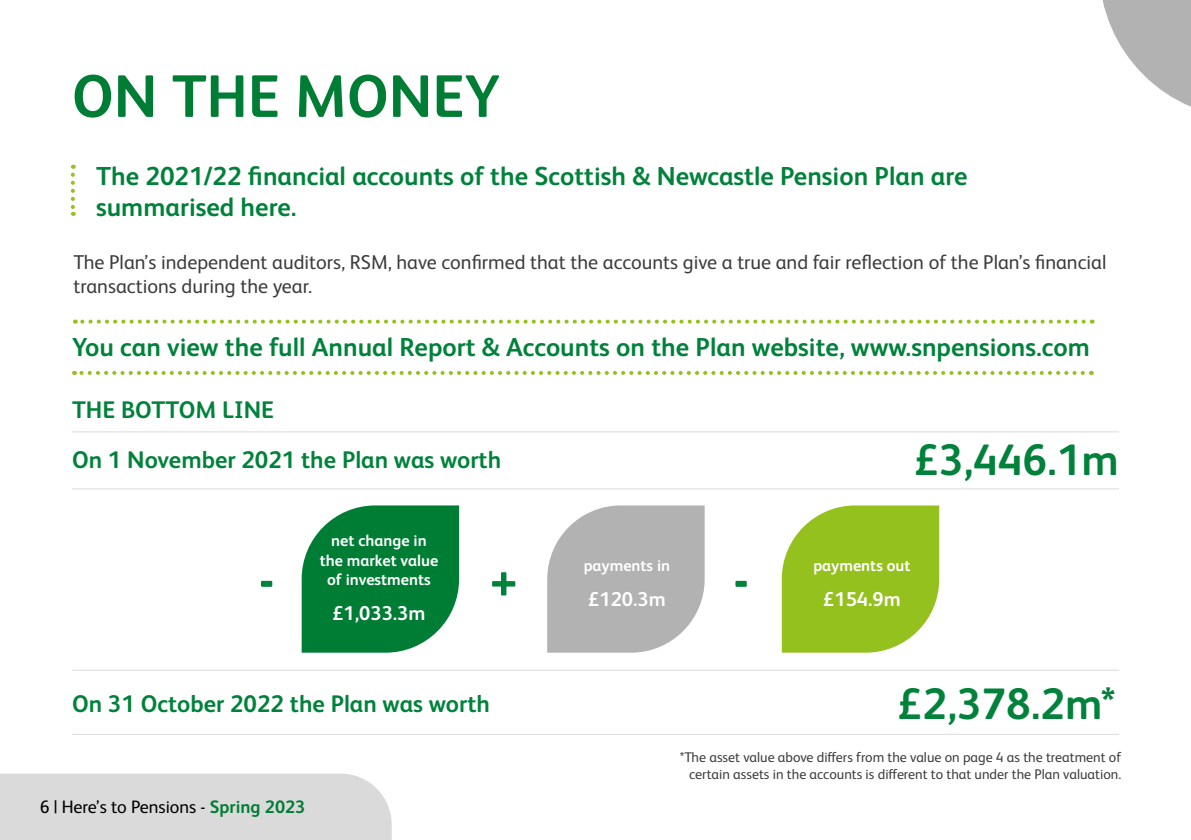
<style>
.page{position:relative;width:1191px;height:840px;background:#fff}
.page>*{position:absolute;margin:0;border:0;box-sizing:border-box;transform-origin:0 0}
.t1{font:700 60px "HEINEKEN Core";color:#007d35}
.t2{font:700 52px "HEINEKEN Core";color:#00823b}
.t3{font:700 44px "HEINEKEN Core";color:#00823b}
.t4{font:700 26px/31.2px "HEINEKEN Core";color:#00823b}
.t5{font:700 24px/49px "HEINEKEN Core";color:#00823b}
.t6{font:20px/24px "HEINEKEN Core";color:#3c3c3b}
.t7{font:700 20px "HEINEKEN Core";color:#fff}
.t8{font:18px "HEINEKEN Core";color:#000}
.t9{font:700 16px/19.2px "HEINEKEN Core";color:#fff;text-align:center}
.t10{font:14px/16.8px "HEINEKEN Core";color:#3c3c3b;text-align:right}
.s1{font-weight:700;color:#007d35}
</style>
<div class="page">
<div style="left:0;top:773px;width:392px;height:66px;background:#dadada"></div>
<hr style="left:72px;top:431px;width:1047px;height:1px;background:#dadada">
<hr style="left:72px;top:488px;width:1047px;height:1px;background:#dadada">
<hr style="left:72px;top:669px;width:1047px;height:1px;background:#dadada">
<hr style="left:72px;top:733px;width:1047px;height:1px;background:#dadada">
<svg style="left:302px;top:505px;width:157px;height:147px;background:#198a49"></svg>
<svg style="left:547px;top:505px;width:157px;height:147px;background:#bab9b9"></svg>
<svg style="left:782px;top:505px;width:157px;height:147px;background:#9fc735"></svg>
<svg style="left:71px;top:165px;width:4px;height:51px"></svg>
<svg style="left:1102px;top:0;width:89px;height:107px"></svg>
<svg style="left:75px;top:319px;width:1008px;height:4px"></svg>
<svg style="left:74px;top:371px;width:1008px;height:4px"></svg>
<h1 class="t1" style="left:72px;top:54px;width:429px">ON THE MONEY</h1>
<p class="t4" style="left:96px;top:158px;width:873px">The 2021/22 financial accounts of the Scottish &amp; Newcastle Pension Plan are summarised here.</p>
<p class="t6" style="left:73px;top:248px;width:1034px">The Plan’s independent auditors, RSM, have confirmed that the accounts give a true and fair reflection of the Plan’s financial transactions during the year.</p>
<p class="t4" style="left:72px;top:330px;width:1019px">You can view the full Annual Report &amp; Accounts on the Plan website, www.snpensions.com</p>
<p class="t5" style="left:72px;top:384px;width:431px">THE BOTTOM LINE<br>On 1 November 2021 the Plan was worth</p>
<p class="t9" style="left:320px;top:530px;width:120px">net change in the market value of investments</p>
<p class="t7" style="left:332px;top:599px;width:95px">£1,033.3m</p>
<p class="t9" style="left:583px;top:554px;width:88px">payments in</p>
<p class="t7" style="left:588px;top:584px;width:79px">£120.3m</p>
<h2 class="t2" style="left:259px;top:542px;width:16px">-</h2>
<h2 class="t2" style="left:490px;top:542px;width:29px">+</h2>
<h2 class="t2" style="left:733px;top:542px;width:16px">-</h2>
<h3 class="t3" style="left:914px;top:429px;width:206px">£3,446.1m</h3>
<p class="t9" style="left:813px;top:554px;width:99px">payments out</p>
<p class="t7" style="left:823px;top:584px;width:79px">£154.9m</p>
<p class="t5" style="left:72px;top:677px;width:419px">On 31 October 2022 the Plan was worth</p>
<h3 class="t3" style="left:897px;top:672px;width:220px">£2,378.2m*</h3>
<p class="t8" style="left:40px;top:793px;width:267px">6 | Here’s to Pensions - <span class="s1">Spring 2023</span></p>
<p class="t10" style="left:679px;top:747px;width:443px">*The asset value above differs from the value on page 4 as the treatment of certain assets in the accounts is different to that under the Plan valuation.</p>
</div>
